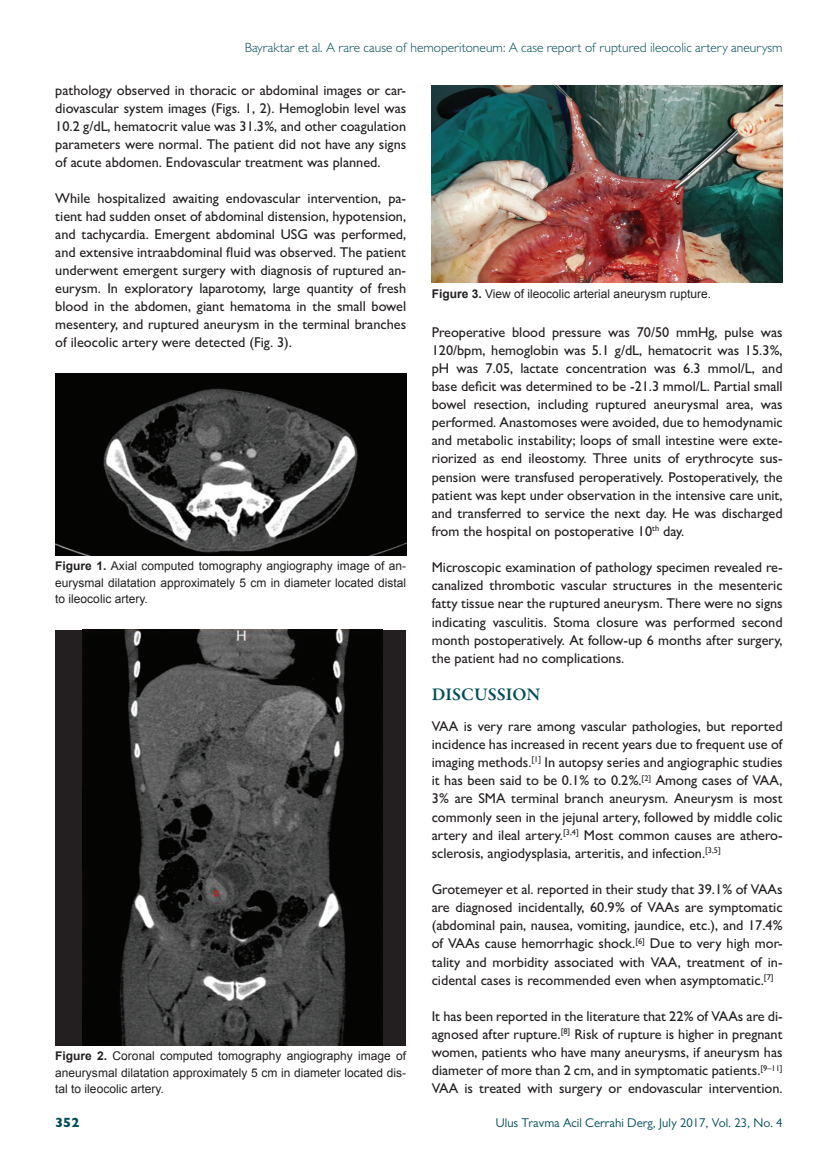
<style>
.page{position:relative;width:838px;height:1170px;background:#fff}
.page>*{position:absolute;margin:0;border:0;box-sizing:border-box;transform-origin:0 0}
.t1{font:600 18px "Garamond Premr Pro";color:#004e59}
.t2{font:500 14.25px/18.1px "Gill Sans MT Pro";color:#231f20;text-align:justify}
.t3{font:300 13.5px "Gill Sans MT Pro";color:#004e59}
.t4{font:800 13.5px "Gill Sans MT Pro";color:#004e59}
.t5{font:12.75px "Gill Sans MT Pro";color:#004e59}
.t6{font:12px/16.5px "Arial";color:#231f20;text-align:justify}
.s1{font-weight:700}
</style>
<div class="page">
<img style="left:55px;top:373px;width:351px;height:182px">
<div style="left:55px;top:629px;width:351px;height:416px;background:#231f20"></div>
<img style="left:82px;top:629px;width:300px;height:416px">
<img style="left:432px;top:85px;width:350px;height:198px">
<p class="t3" style="left:245px;top:39px;width:539px">Bayraktar et al. A rare cause of hemoperitoneum: A case report of ruptured ileocolic artery aneurysm</p>
<p class="t2" style="left:55px;top:81px;width:352px">pathology observed in thoracic or abdominal images or car&shy;diovascular system images (Figs. 1, 2). Hemoglobin level was 10.2 g/dL, hematocrit value was 31.3%, and other coagulation parameters were normal. The patient did not have any signs of acute abdomen. Endovascular treatment was planned.</p>
<p class="t2" style="left:55px;top:189px;width:352px">While hospitalized awaiting endovascular intervention, pa&shy;tient had sudden onset of abdominal distension, hypotension, and tachycardia. Emergent abdominal USG was performed, and extensive intraabdominal fluid was observed. The patient underwent emergent surgery with diagnosis of ruptured an&shy;eurysm. In exploratory laparotomy, large quantity of fresh blood in the abdomen, giant hematoma in the small bowel mesentery, and ruptured aneurysm in the terminal branches of ileocolic artery were detected (Fig. 3).</p>
<p class="t6" style="left:432px;top:285px;width:281px"><span class="s1">Figure 3.</span> View of ileocolic arterial aneurysm rupture.</p>
<p class="t2" style="left:432px;top:322px;width:352px">Preoperative blood pressure was 70/50 mmHg, pulse was 120/bpm, hemoglobin was 5.1 g/dL, hematocrit was 15.3%, pH was 7.05, lactate concentration was 6.3 mmol/L, and base deficit was determined to be -21.3 mmol/L. Partial small bowel resection, including ruptured aneurysmal area, was performed. Anastomoses were avoided, due to hemodynamic and metabolic instability; loops of small intestine were exte&shy;riorized as end ileostomy. Three units of erythrocyte sus&shy;pension were transfused peroperatively. Postoperatively, the patient was kept under observation in the intensive care unit, and transferred to service the next day. He was discharged from the hospital on postoperative 10<sup>th</sup> day.</p>
<p class="t2" style="left:432px;top:558px;width:352px">Microscopic examination of pathology specimen revealed re&shy;canalized thrombotic vascular structures in the mesenteric fatty tissue near the ruptured aneurysm. There were no signs indicating vasculitis. Stoma closure was performed second month postoperatively. At follow-up 6 months after surgery, the patient had no complications.</p>
<p class="t1" style="left:432px;top:683px;width:110px">DISCUSSION</p>
<p class="t2" style="left:432px;top:717px;width:352px">VAA is very rare among vascular pathologies, but reported incidence has increased in recent years due to frequent use of imaging methods.<sup>[1]</sup> In autopsy series and angiographic studies it has been said to be 0.1% to 0.2%.<sup>[2]</sup> Among cases of VAA, 3% are SMA terminal branch aneurysm. Aneurysm is most commonly seen in the jejunal artery, followed by middle colic artery and ileal artery.<sup>[3,4]</sup> Most common causes are athero&shy;sclerosis, angiodysplasia, arteritis, and infection.<sup>[3,5]</sup></p>
<p class="t2" style="left:432px;top:880px;width:352px">Grotemeyer et al. reported in their study that 39.1% of VAAs are diagnosed incidentally, 60.9% of VAAs are symptomatic (abdominal pain, nausea, vomiting, jaundice, etc.), and 17.4% of VAAs cause hemorrhagic shock.<sup>[6]</sup> Due to very high mor&shy;tality and morbidity associated with VAA, treatment of in&shy;cidental cases is recommended even when asymptomatic.<sup>[7]</sup></p>
<p class="t2" style="left:432px;top:1006px;width:352px">It has been reported in the literature that 22% of VAAs are di&shy;agnosed after rupture.<sup>[8]</sup> Risk of rupture is higher in pregnant women, patients who have many aneurysms, if aneurysm has diameter of more than 2 cm, and in symptomatic patients.<sup>[9–11] </sup>VAA is treated with surgery or endovascular intervention.</p>
<p class="t6" style="left:55px;top:558px;width:352px"><span class="s1">Figure 1.</span> Axial computed tomography angiography image of an&shy;eurysmal dilatation approximately 5 cm in diameter located distal to ileocolic artery.</p>
<p class="t6" style="left:55px;top:1047px;width:352px"><span class="s1">Figure 2.</span> Coronal computed tomography angiography image of aneurysmal dilatation approximately 5 cm in diameter located dis&shy;tal to ileocolic artery.</p>
<p class="t4" style="left:55px;top:1114px;width:26px">352</p>
<p class="t5" style="left:496px;top:1115px;width:288px">Ulus Travma Acil Cerrahi Derg, July 2017, Vol. 23, No. 4</p>
</div>
